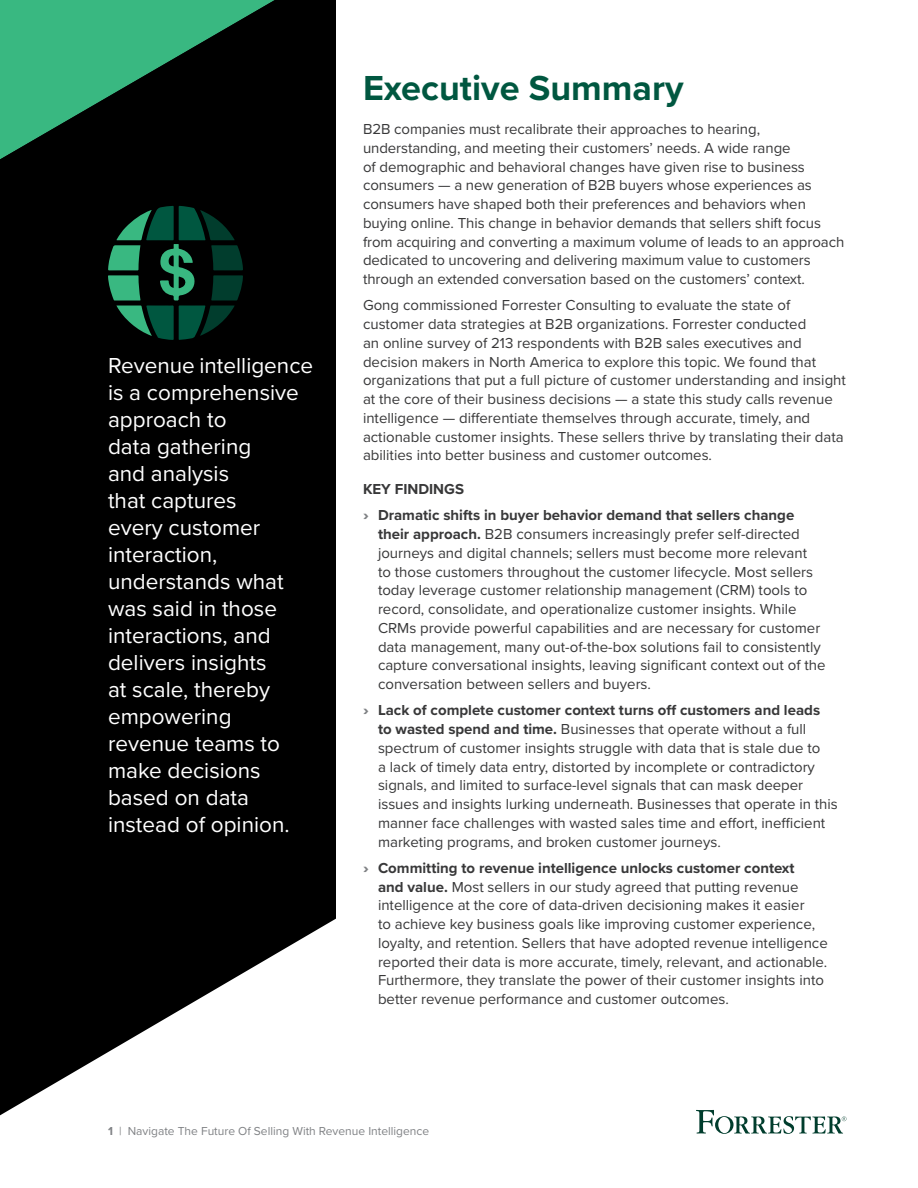
<style>
.page{position:relative;width:918px;height:1188px;background:#fff}
.page>*{position:absolute;margin:0;border:0;box-sizing:border-box;transform-origin:0 0}
.t1{font:700 36px "Proxima Nova";color:#005740}
.t2{font:22.5px/27px "Proxima Nova";color:#fff}
.t3{font:15px/18.8px "Proxima Nova";color:#383839}
.t4{font:700 15px/26.2px "Proxima Nova";color:#383839}
.t5{font:12px "Proxima Nova";color:#808285}
.s1{font-weight:900;color:#808285}
.s2{font-weight:700}
</style>
<div class="page">
<svg style="left:0;top:0;width:336px;height:1115px;background:#191919"></svg>
<svg style="left:0;top:0;width:274px;height:159px;background:#1c5c40"></svg>
<svg style="left:696px;top:1110px;width:150px;height:24px"></svg>
<svg style="left:108px;top:206px;width:135px;height:134px;background:#0b3928"></svg>
<p class="t2" style="left:108px;top:351px;width:207px">Revenue intelligence is a comprehensive approach to<br>data gathering<br>and analysis<br>that captures<br>every customer interaction, understands what was said in those interactions, and delivers insights<br>at scale, thereby empowering revenue teams to make decisions based on data instead of opinion.</p>
<h1 class="t1" style="left:363px;top:62px;width:322px">Executive Summary</h1>
<p class="t3" style="left:363px;top:119px;width:483px">B2B companies must recalibrate their approaches to hearing, understanding, and meeting their customers’ needs. A wide range<br>of demographic and behavioral changes have given rise to business consumers — a new generation of B2B buyers whose experiences as consumers have shaped both their preferences and behaviors when buying online. This change in behavior demands that sellers shift focus from acquiring and converting a maximum volume of leads to an approach dedicated to uncovering and delivering maximum value to customers through an extended conversation based on the customers’ context.</p>
<p class="t3" style="left:363px;top:295px;width:484px">Gong commissioned Forrester Consulting to evaluate the state of customer data strategies at B2B organizations. Forrester conducted<br>an online survey of 213 respondents with B2B sales executives and decision makers in North America to explore this topic. We found that organizations that put a full picture of customer understanding and insight at the core of their business decisions — a state this study calls revenue intelligence — differentiate themselves through accurate, timely, and actionable customer insights. These sellers thrive by translating their data abilities into better business and customer outcomes.</p>
<p class="t4" style="left:363px;top:476px;width:433px">KEY FINDINGS<br><span class="s1">›</span> Dramatic shifts in buyer behavior demand that sellers change</p>
<p class="t3" style="left:378px;top:524px;width:449px"><span class="s2">their approach.</span> B2B consumers increasingly prefer self-directed journeys and digital channels; sellers must become more relevant<br>to those customers throughout the customer lifecycle. Most sellers today leverage customer relationship management (CRM) tools to record, consolidate, and operationalize customer insights. While CRMs provide powerful capabilities and are necessary for customer data management, many out-of-the-box solutions fail to consistently capture conversational insights, leaving significant context out of the conversation between sellers and buyers.</p>
<p class="t3" style="left:378px;top:700px;width:461px;text-indent:-15px"><span class="s1">›</span> <span class="s2">Lack of complete customer context turns off customers and leads<br>to wasted spend and time.</span> Businesses that operate without a full spectrum of customer insights struggle with data that is stale due to<br>a lack of timely data entry, distorted by incomplete or contradictory signals, and limited to surface-level signals that can mask deeper issues and insights lurking underneath. Businesses that operate in this manner face challenges with wasted sales time and effort, inefficient marketing programs, and broken customer journeys.</p>
<p class="t3" style="left:378px;top:858px;width:451px;text-indent:-15px"><span class="s1">›</span> <span class="s2">Committing to revenue intelligence unlocks customer context<br>and value.</span> Most sellers in our study agreed that putting revenue intelligence at the core of data-driven decisioning makes it easier<br>to achieve key business goals like improving customer experience, loyalty, and retention. Sellers that have adopted revenue intelligence reported their data is more accurate, timely, relevant, and actionable.<br>Furthermore, they translate the power of their customer insights into better revenue performance and customer outcomes.</p>
<p class="t5" style="left:108px;top:1122px;width:323px"><span class="s2">1</span> | Navigate The Future Of Selling With Revenue Intelligence</p>
</div>
